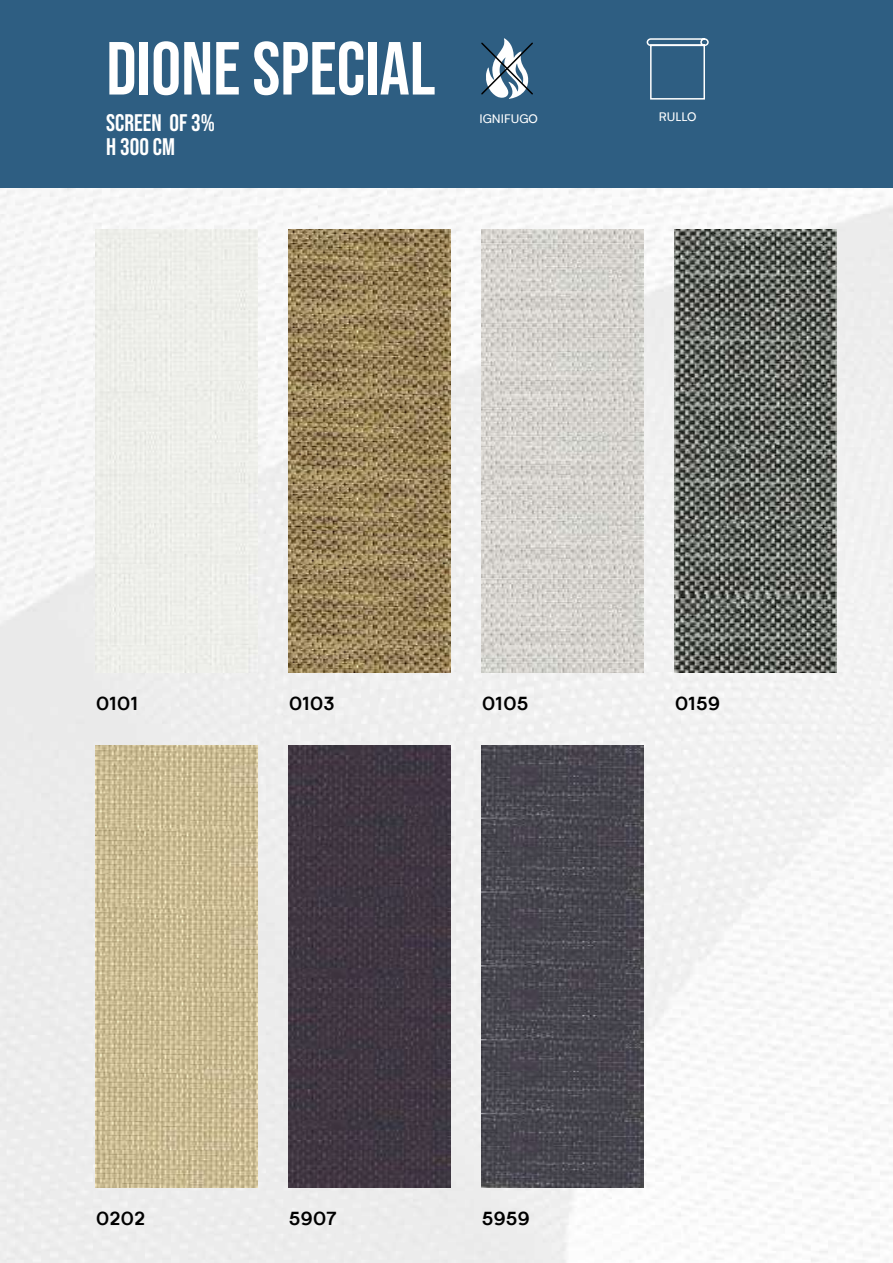
<style>
.page{position:relative;width:893px;height:1263px;background:#fff}
.page>*{position:absolute;margin:0;border:0;box-sizing:border-box;transform-origin:0 0}
.t1{font:75px "Bebas Neue";color:#fff}
.t2{font:24px/24px "Bebas Neue";color:#fff}
.t3{font:700 18px "Biotif";color:#000}
.t4{font:12px "Biotif";color:#fff}
</style>
<div class="page">
<img style="left:0;top:187px;width:893px;height:1076px">
<div style="left:0;top:0;width:893px;height:187px;background:#2e5e82"></div>
<svg style="left:646px;top:38px;width:63px;height:62px"></svg>
<svg style="left:481px;top:38px;width:52px;height:61px"></svg>
<div style="left:96px;top:229px;width:161px;height:443px;background:#eeefea"></div>
<img style="left:289px;top:229px;width:161px;height:443px">
<img style="left:482px;top:230px;width:161px;height:442px">
<img style="left:675px;top:229px;width:161px;height:443px">
<img style="left:96px;top:745px;width:161px;height:442px">
<img style="left:289px;top:745px;width:161px;height:442px">
<img style="left:482px;top:745px;width:161px;height:442px">
<h1 class="t1" style="left:106px;top:26px;width:331px">DIONE SPECIAL</h1>
<h2 class="t2" style="left:106px;top:111px;width:110px">SCREEN OF 3%<br>H 300 CM</h2>
<p class="t4" style="left:479px;top:110px;width:60px">IGNIFUGO</p>
<p class="t4" style="left:659px;top:108px;width:39px">RULLO</p>
<p class="t3" style="left:96px;top:690px;width:44px">0101</p>
<p class="t3" style="left:289px;top:690px;width:47px">0103</p>
<p class="t3" style="left:482px;top:690px;width:48px">0105</p>
<p class="t3" style="left:675px;top:690px;width:47px">0159</p>
<p class="t3" style="left:96px;top:1205px;width:51px">0202</p>
<p class="t3" style="left:289px;top:1205px;width:50px">5907</p>
<p class="t3" style="left:482px;top:1205px;width:50px">5959</p>
</div>
